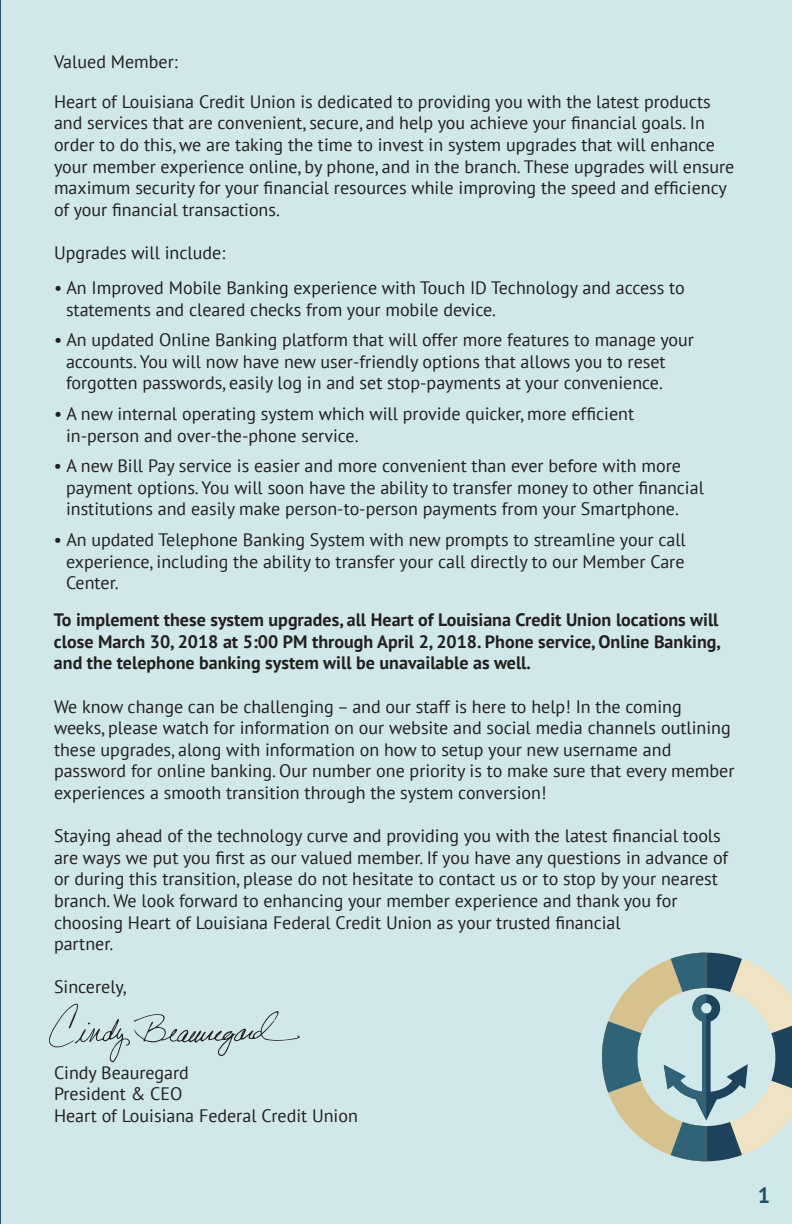
<style>
.page{position:relative;width:792px;height:1224px;background:#fff}
.page>*{position:absolute;margin:0;border:0;box-sizing:border-box;transform-origin:0 0}
.MajorHead{font:700 22px "PT Sans";color:#225364}
.BODYCOPY{font:18px/21.6px "PT Sans";color:#231f20}
.BODYCOPY-2{font:700 18px/21.6px "PT Sans";color:#231f20;text-align:justify}
</style>
<div class="page">
<hr style="left:0;top:0;width:1px;height:1224px;background:#225364">
<div style="left:1px;top:0;width:791px;height:1224px;background:#d0e8e9"></div>
<svg style="left:698px;top:952px;width:94px;height:210px"></svg>
<svg style="left:602px;top:953px;width:146px;height:208px"></svg>
<svg style="left:49px;top:1004px;width:251px;height:58px"></svg>
<p class="BODYCOPY" style="left:54px;top:51px;width:125px">Valued Member:</p>
<p class="BODYCOPY" style="left:54px;top:90px;width:682px">Heart of Louisiana Credit Union is dedicated to providing you with the latest products and services that are convenient, secure, and help you achieve your financial goals. In order to do this, we are taking the time to invest in system upgrades that will enhance your member experience online, by phone, and in the branch. These upgrades will ensure maximum security for your financial resources while improving the speed and efficiency of your financial transactions.</p>
<p class="BODYCOPY" style="left:54px;top:241px;width:173px">Upgrades will include:</p>
<p class="BODYCOPY" style="left:66px;top:276px;width:620px;text-indent:-12px">• An Improved Mobile Banking experience with Touch ID Technology and access to statements and cleared checks from your mobile device.</p>
<p class="BODYCOPY" style="left:66px;top:329px;width:630px;text-indent:-12px">• An updated Online Banking platform that will offer more features to manage your accounts. You will now have new user-friendly options that allows you to reset forgotten passwords, easily log in and set stop-payments at your convenience.</p>
<p class="BODYCOPY" style="left:66px;top:402px;width:570px;text-indent:-12px">• A new internal operating system which will provide quicker, more efficient in-person and over-the-phone service.</p>
<p class="BODYCOPY" style="left:66px;top:455px;width:639px;text-indent:-12px">• A new Bill Pay service is easier and more convenient than ever before with more payment options. You will soon have the ability to transfer money to other financial institutions and easily make person-to-person payments from your Smartphone.</p>
<p class="BODYCOPY" style="left:66px;top:528px;width:621px;text-align:justify;text-indent:-12px">• An updated Telephone Banking System with new prompts to streamline your call experience, including the ability to transfer your call directly to our Member Care Center.</p>
<p class="BODYCOPY-2" style="left:54px;top:609px;width:668px">To implement these system upgrades, all Heart of Louisiana Credit Union locations will close March 30, 2018 at 5:00 PM through April 2, 2018. Phone service, Online Banking, and the telephone banking system will be unavailable as well.</p>
<p class="BODYCOPY" style="left:54px;top:695px;width:682px">We know change can be challenging – and our staff is here to help! In the coming weeks, please watch for information on our website and social media channels outlining these upgrades, along with information on how to setup your new username and password for online banking. Our number one priority is to make sure that every member experiences a smooth transition through the system conversion!</p>
<p class="BODYCOPY" style="left:54px;top:825px;width:676px">Staying ahead of the technology curve and providing you with the latest financial tools are ways we put you first as our valued member. If you have any questions in advance of or during this transition, please do not hesitate to contact us or to stop by your nearest branch. We look forward to enhancing your member experience and thank you for choosing Heart of Louisiana Federal Credit Union as your trusted financial<br>partner.</p>
<p class="BODYCOPY" style="left:54px;top:976px;width:74px">Sincerely,</p>
<p class="BODYCOPY" style="left:54px;top:1061px;width:136px">Cindy Beauregard</p>
<p class="BODYCOPY" style="left:54px;top:1083px;width:130px">President &amp; CEO</p>
<p class="BODYCOPY" style="left:54px;top:1104px;width:305px">Heart of Louisiana Federal Credit Union</p>
<p class="MajorHead" style="left:758px;top:1180px;width:14px">1</p>
</div>
